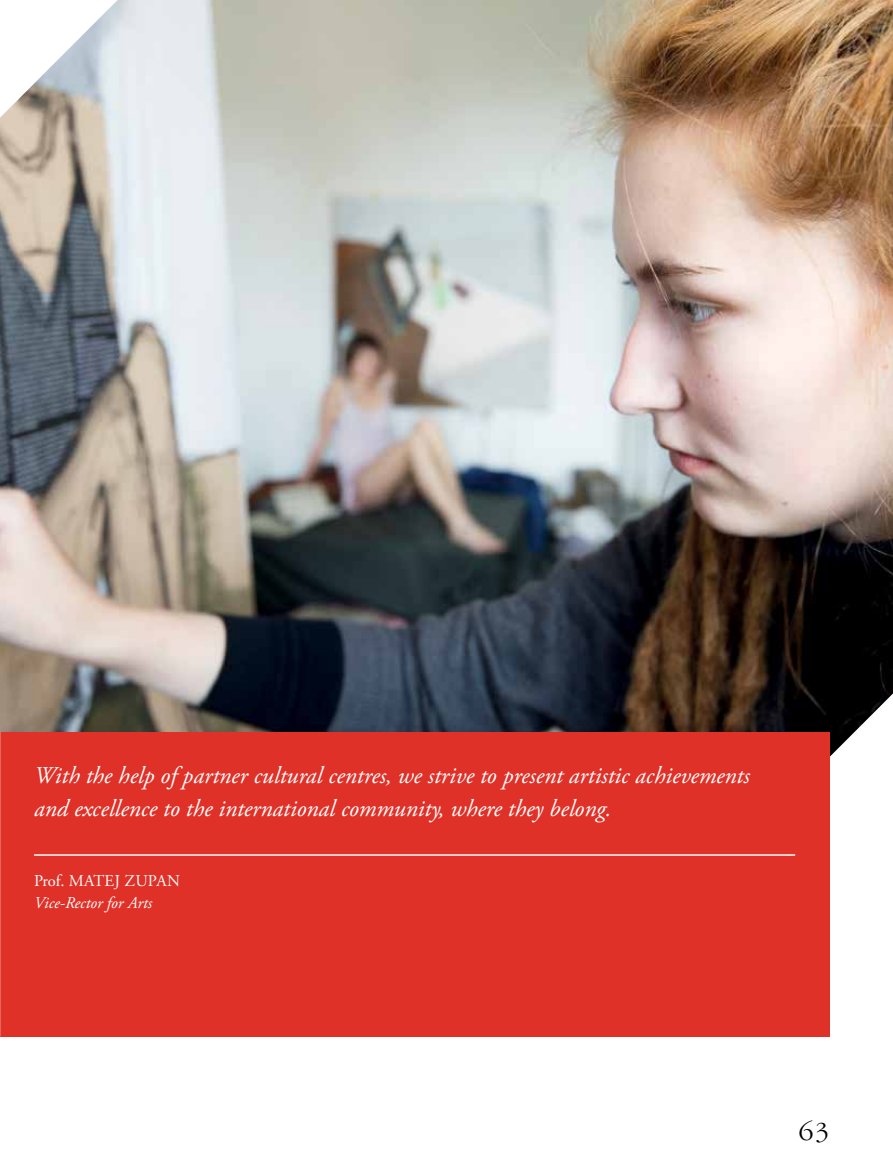
<style>
.page{position:relative;width:893px;height:1170px;background:#fff}
.page>*{position:absolute;margin:0;border:0;box-sizing:border-box;transform-origin:0 0}
.t1{font:italic 24px/33px "Adobe Garamond Pro";color:#fff}
.t2{font:24px "Garamond Light ITC";color:#000}
.t3{font:italic 16.5px "Adobe Garamond Pro";color:#fff}
.t4{font:16.5px "Adobe Garamond Pro";letter-spacing:.015em;color:#fff}
</style>
<div class="page">
<img style="left:0;top:0;width:893px;height:774px">
<div style="left:0;top:731px;width:829px;height:305px;background:#e03128"></div>
<img style="left:0;top:731px;width:1px;height:305px">
<hr style="left:34px;top:854px;width:761px;height:1px;background:#fff">
<p class="t1" style="left:34px;top:759px;width:717px">With the help of partner cultural centres, we strive to present artistic achievements and excellence to the international community, where they belong.</p>
<p class="t4" style="left:34px;top:870px;width:147px">Prof. MATEJ ZUPAN</p>
<p class="t3" style="left:34px;top:892px;width:120px">Vice-Rector for Arts</p>
<p class="t2" style="left:799px;top:1117px;width:32px">63</p>
</div>
